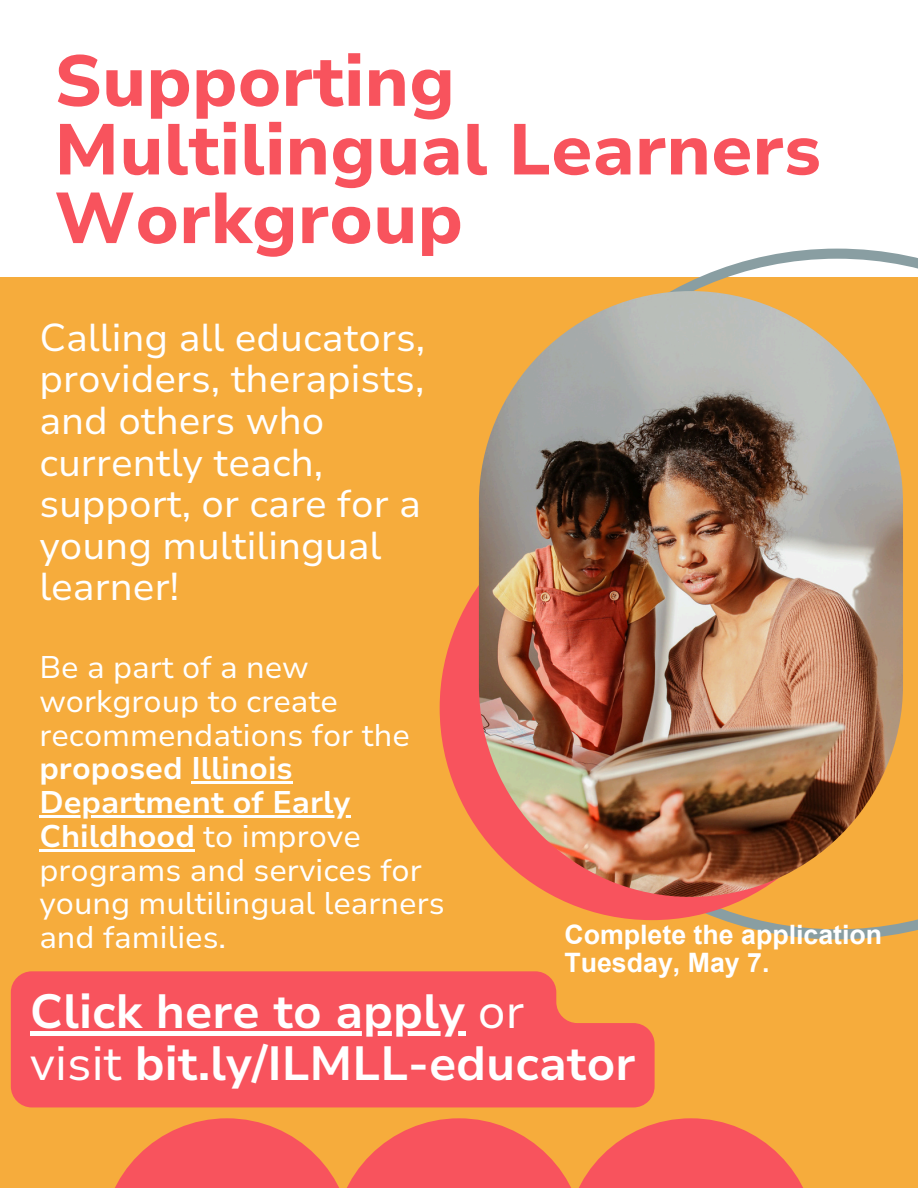
<style>
.page{position:relative;width:918px;height:1188px;background:#f6ac3c}
.page>*{position:absolute;margin:0;border:0;box-sizing:border-box;transform-origin:0 0}
.t1{font:800 71.7px/68.7px "Nunito Sans 10 pt";color:#f8535d}
.t2{font:700 47.85px/51.8px "Nunito Sans 10 pt";color:#fff}
.t3{font:38.7px/41.5px "Nunito Sans 10 pt";color:#fff}
.t4{font:31.2px/33.8px "Nunito Sans 10 pt";color:#fff}
.t5{font:700 26.7px/28.2px "Arial";color:#fff}
.s1{font-weight:700}
.s2{font-weight:400}
</style>
<div class="page">
<div style="left:0;top:0;width:918px;height:277px;background:#fff"></div>
<svg style="left:492px;top:249px;width:426px;height:690px"></svg>
<svg style="left:115px;top:1118px;width:219px;height:70px;fill:#f8535d"></svg>
<svg style="left:334px;top:1118px;width:232px;height:70px;fill:#f8535d"></svg>
<svg style="left:566px;top:1118px;width:237px;height:70px;fill:#f8535d"></svg>
<div style="left:440px;top:496px;width:424px;height:424px;background:#f8535d;border-radius:50%"></div>
<img style="left:479px;top:291px;width:424px;height:606px;border-radius:212px">
<hr style="left:191px;top:782px;width:102px;height:2px;background:#fff">
<hr style="left:39px;top:815px;width:311px;height:3px;background:#fff">
<hr style="left:39px;top:849px;width:156px;height:2px;background:#fff">
<svg style="left:11px;top:971px;width:644px;height:136px;background:#f7595b"></svg>
<hr style="left:30px;top:1032px;width:435px;height:4px;background:#fff">
<p class="t1" style="left:54px;top:48px;width:768px">Supporting<br>Multilingual Learners<br>Workgroup</p>
<h3 class="t3" style="left:39px;top:317px;width:388px">Calling all educators, providers, therapists, and others who currently teach, support, or care for a young multilingual learner!</h3>
<h4 class="t4" style="left:39px;top:651px;width:372px">Be a part of a new workgroup to create recommendations for the <span class="s1">proposed Illinois</span></h4>
<p class="t4" style="left:39px;top:786px;width:407px"><span class="s1">Department of Early<br>Childhood</span> to improve programs and services for young multilingual learners and families.</p>
<h2 class="t5" style="left:564px;top:921px;width:319px">Complete the application<br>Tuesday, May 7.</h2>
<h2 class="t2" style="left:30px;top:987px;width:607px">Click here to apply <span class="s2">or<br>visit</span> bit.ly/ILMLL-educator</h2>
</div>
